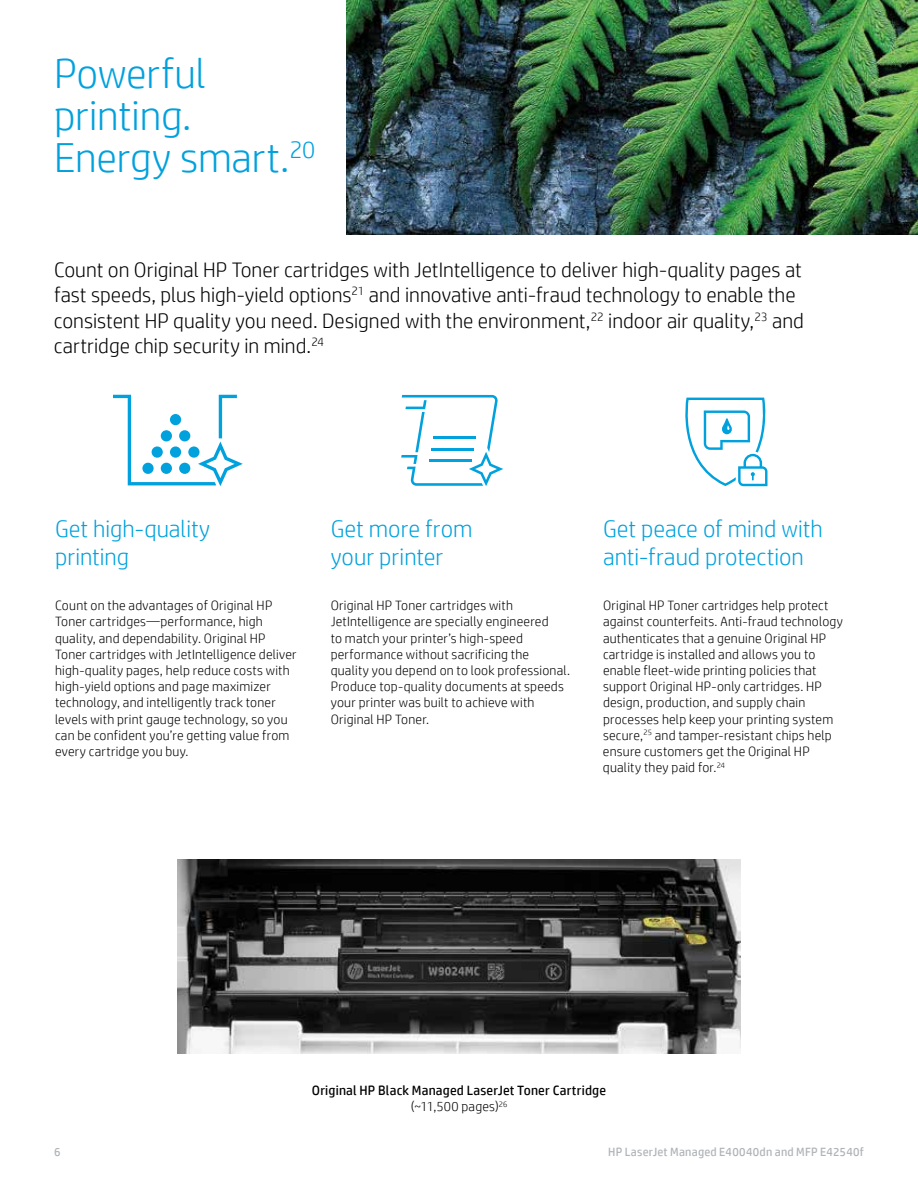
<style>
.page{position:relative;width:918px;height:1188px;background:#fff}
.page>*{position:absolute;margin:0;border:0;box-sizing:border-box;transform-origin:0 0}
.t1{font:300 42px/42px "HP Simplified";letter-spacing:-.005em;color:#00a1dd}
.t2{font:300 24px/28.5px "HP Simplified";color:#00a1dd}
.t3{font:300 21px/25.5px "HP Simplified";color:#000}
.t4{font:300 13.5px/16.2px "HP Simplified";letter-spacing:.015em;color:#000}
.t5{font:13.5px/16.5px "HP Simplified";letter-spacing:.015em;color:#000;text-align:center}
.t6{font:12px "HP Simplified";letter-spacing:.02em;color:#afb4b7}
.s1{font-weight:300}
</style>
<div class="page">
<svg style="left:401px;top:395px;width:102px;height:91px"></svg>
<svg style="left:685px;top:398px;width:83px;height:88px"></svg>
<svg style="left:113px;top:395px;width:130px;height:91px"></svg>
<div style="left:142px;top:463px;width:12px;height:11px;background:#00a1dd;border-radius:50%"></div>
<div style="left:161px;top:463px;width:11px;height:11px;background:#00a1dd;border-radius:50%"></div>
<div style="left:179px;top:463px;width:11px;height:11px;background:#00a1dd;border-radius:50%"></div>
<div style="left:152px;top:446px;width:11px;height:12px;background:#00a1dd;border-radius:50%"></div>
<div style="left:170px;top:446px;width:11px;height:12px;background:#00a1dd;border-radius:50%"></div>
<div style="left:188px;top:446px;width:12px;height:12px;background:#00a1dd;border-radius:50%"></div>
<div style="left:161px;top:430px;width:11px;height:11px;background:#00a1dd;border-radius:50%"></div>
<div style="left:179px;top:430px;width:11px;height:11px;background:#00a1dd;border-radius:50%"></div>
<div style="left:170px;top:414px;width:11px;height:11px;background:#00a1dd;border-radius:50%"></div>
<img style="left:347px;top:0;width:571px;height:235px">
<img style="left:178px;top:859px;width:562px;height:195px">
<h1 class="t1" style="left:54px;top:51px;width:263px">Powerful printing.<br>Energy smart.<sup>20</sup></h1>
<p class="t3" style="left:54px;top:256px;width:751px">Count on Original HP Toner cartridges with JetIntelligence to deliver high-quality pages at fast speeds, plus high-yield options<sup>21</sup> and innovative anti-fraud technology to enable the consistent HP quality you need. Designed with the environment,<sup>22</sup> indoor air quality,<sup>23</sup> and cartridge chip security in mind.<sup>24</sup></p>
<h2 class="t2" style="left:55px;top:513px;width:157px">Get high-quality printing</h2>
<p class="t4" style="left:55px;top:597px;width:243px">Count on the advantages of Original HP Toner cartridges—performance, high quality, and dependability. Original HP Toner cartridges with JetIntelligence deliver high-quality pages, help reduce costs with high-yield options and page maximizer technology, and intelligently track toner levels with print gauge technology, so you can be confident you’re getting value from every cartridge you buy.</p>
<h2 class="t2" style="left:331px;top:513px;width:143px">Get more from your printer</h2>
<p class="t4" style="left:331px;top:597px;width:241px">Original HP Toner cartridges with JetIntelligence are specially engineered<br>to match your printer’s high-speed performance without sacrificing the quality you depend on to look professional.<br>Produce top-quality documents at speeds your printer was built to achieve with Original HP Toner.</p>
<h2 class="t2" style="left:603px;top:513px;width:221px">Get peace of mind with anti-fraud protection</h2>
<p class="t4" style="left:603px;top:597px;width:242px">Original HP Toner cartridges help protect against counterfeits. Anti-fraud technology authenticates that a genuine Original HP cartridge is installed and allows you to enable fleet-wide printing policies that support Original HP-only cartridges. HP design, production, and supply chain processes help keep your printing system secure,<sup>25</sup> and tamper-resistant chips help ensure customers get the Original HP quality they paid for.<sup>24</sup></p>
<p class="t5" style="left:312px;top:1082px;width:296px">Original HP Black Managed LaserJet Toner Cartridge <span class="s1">(~11,500 pages)</span><sup>26</sup></p>
<p class="t6" style="left:54px;top:1144px;width:8px">6</p>
<p class="t6" style="left:608px;top:1144px;width:257px">HP LaserJet Managed E40040dn and MFP E42540f</p>
</div>
